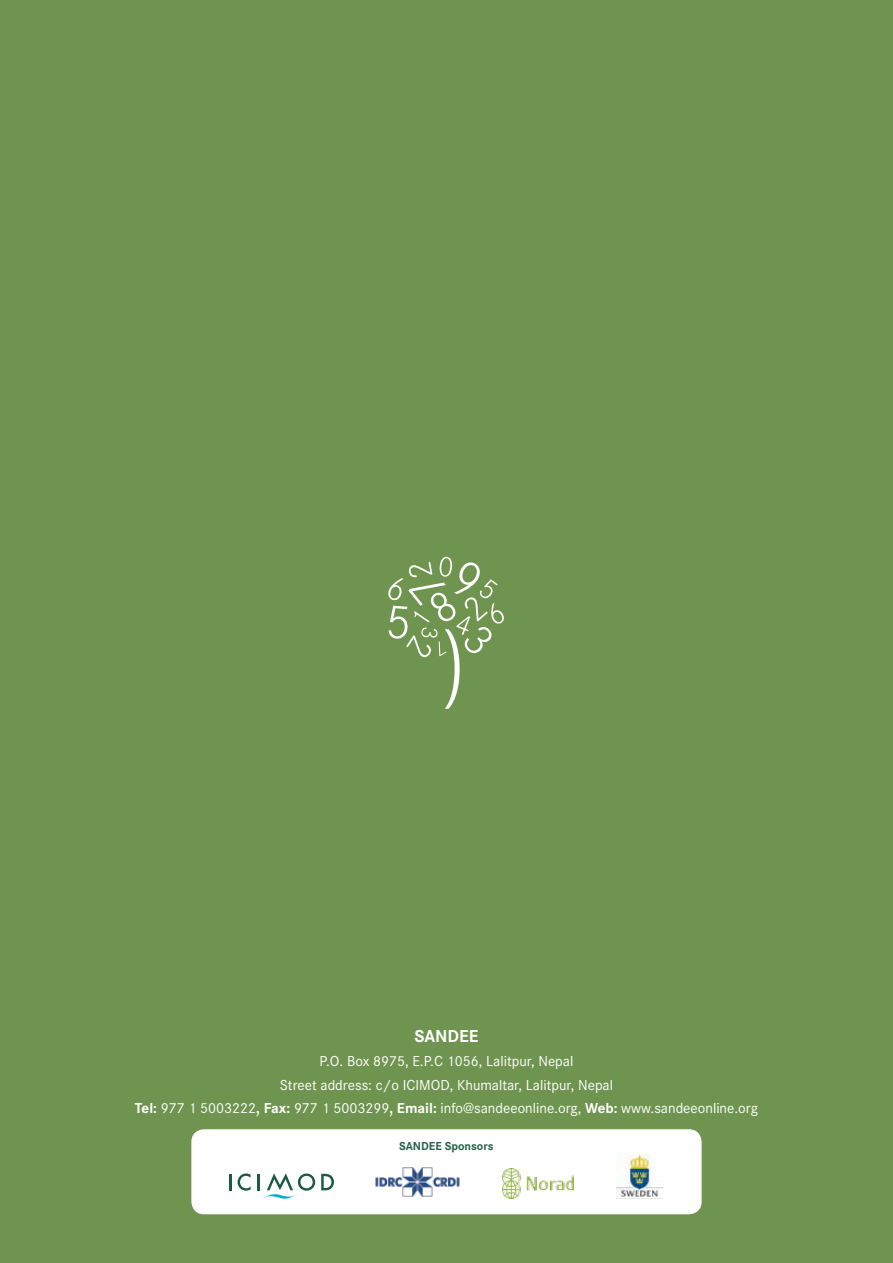
<style>
.page{position:relative;width:893px;height:1263px;background:#6f944f}
.page>*{position:absolute;margin:0;border:0;box-sizing:border-box;transform-origin:0 0}
.t1{font:700 18px "Corporate S";color:#fff}
.t2{font:15px/23.7px "Corporate S";color:#fff;text-align:center}
.t3{font:700 12px "Corporate S";color:#225f44}
.s1{font-weight:700}
</style>
<div class="page">
<svg style="left:388px;top:556px;width:116px;height:153px"></svg>
<div style="left:191px;top:1129px;width:511px;height:85px;background:#fff;border-radius:13px"></div>
<svg style="left:229px;top:1174px;width:2px;height:16px"></svg>
<svg style="left:238px;top:1173px;width:13px;height:18px"></svg>
<svg style="left:321px;top:1174px;width:13px;height:16px"></svg>
<svg style="left:258px;top:1173px;width:57px;height:26px"></svg>
<img style="left:375px;top:1167px;width:85px;height:30px">
<img style="left:502px;top:1169px;width:71px;height:30px">
<img style="left:617px;top:1154px;width:45px;height:45px">
<p class="t1" style="left:414px;top:1024px;width:66px">SANDEE</p>
<p class="t2" style="left:135px;top:1048px;width:625px">P.O. Box 8975, E.P.C 1056, Lalitpur, Nepal<br>Street address: c/o ICIMOD, Khumaltar, Lalitpur, Nepal<br><span class="s1">Tel:</span> 977 1 5003222<span class="s1">, Fax:</span> 977 1 5003299<span class="s1">, Email:</span> info@sandeeonline.org, <span class="s1">Web:</span> www.sandeeonline.org</p>
<p class="t3" style="left:399px;top:1138px;width:96px">SANDEE Sponsors</p>
</div>
